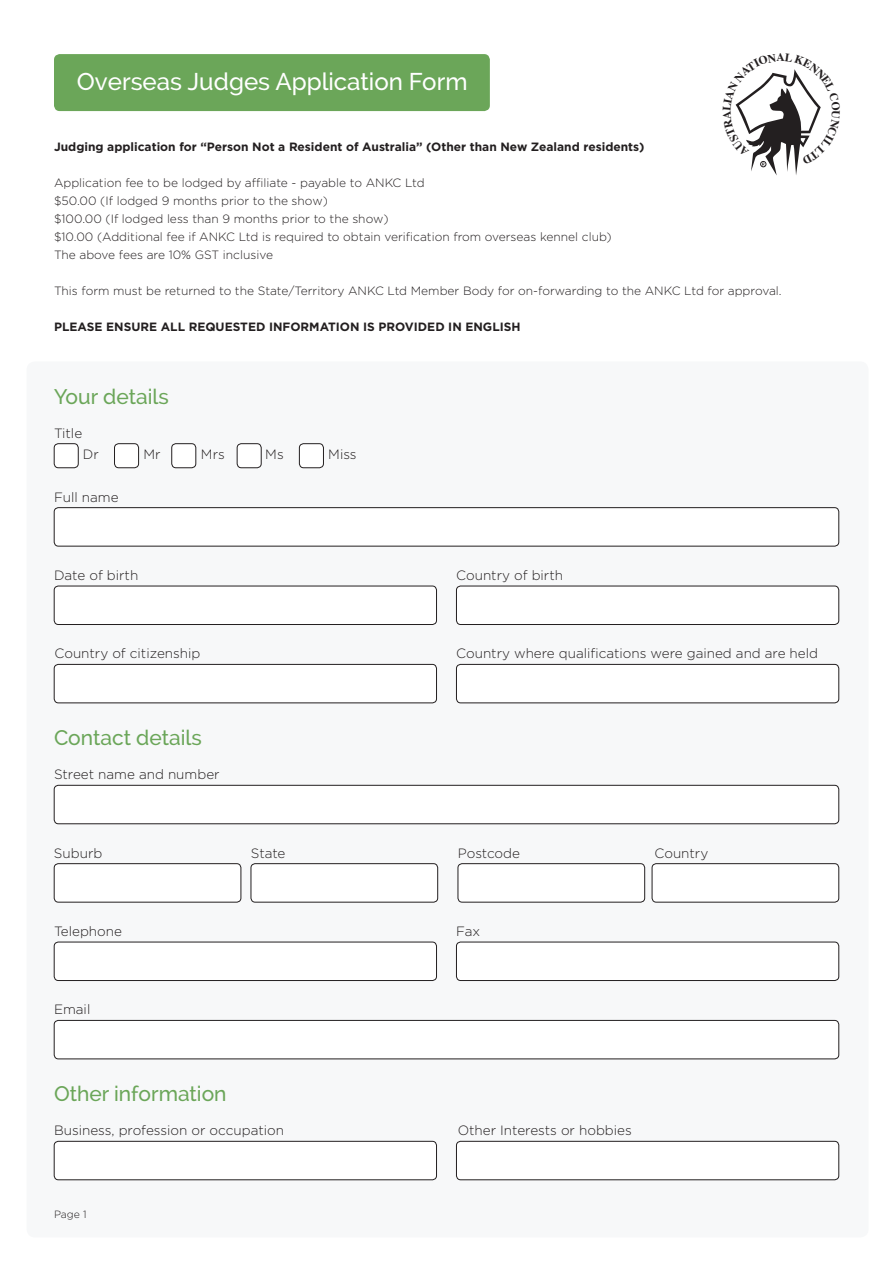
<style>
.page{position:relative;width:893px;height:1263px;background:#fff}
.page>*{position:absolute;margin:0;border:0;box-sizing:border-box;transform-origin:0 0}
.t1{font:500 24.15px "Raleway";color:#fff}
.t2{font:500 21px "Raleway";color:#6ba659}
.t3{font:300 13.5px "Gotham HTF";color:#231f20}
.t4{font:300 12px/18px "Gotham HTF";color:#231f20}
.t5{font:700 12px "Gotham HTF";color:#231f20}
.t6{font:300 10.5px "Gotham HTF";color:#231f20}
</style>
<div class="page">
<div style="left:27px;top:361px;width:841px;height:876px;background:#f7f8f9;border-radius:9px"></div>
<div style="left:54px;top:54px;width:436px;height:57px;background:#6ba659;border-radius:6px"></div>
<div style="left:54px;top:508px;width:785px;height:38px;background:#fff;border-radius:4px"></div>
<div style="left:54px;top:507px;width:785px;height:39px;border:1px solid #231f20;border-radius:4px"></div>
<div style="left:54px;top:785px;width:785px;height:39px;background:#fff;border-radius:4px"></div>
<div style="left:54px;top:785px;width:785px;height:39px;border:1px solid #231f20;border-radius:4px"></div>
<div style="left:54px;top:586px;width:382px;height:38px;background:#fff;border-radius:4px"></div>
<div style="left:54px;top:586px;width:383px;height:39px;border:1px solid #231f20;border-radius:4px"></div>
<div style="left:54px;top:1141px;width:382px;height:39px;background:#fff;border-radius:4px"></div>
<div style="left:54px;top:1141px;width:383px;height:39px;border:1px solid #231f20;border-radius:4px"></div>
<div style="left:54px;top:664px;width:382px;height:39px;background:#fff;border-radius:4px"></div>
<div style="left:54px;top:664px;width:383px;height:39px;border:1px solid #231f20;border-radius:4px"></div>
<div style="left:54px;top:942px;width:382px;height:38px;background:#fff;border-radius:4px"></div>
<div style="left:54px;top:942px;width:383px;height:39px;border:1px solid #231f20;border-radius:4px"></div>
<div style="left:54px;top:1020px;width:785px;height:39px;background:#fff;border-radius:4px"></div>
<div style="left:54px;top:1020px;width:785px;height:39px;border:1px solid #231f20;border-radius:4px"></div>
<div style="left:54px;top:864px;width:187px;height:38px;background:#fff;border-radius:4px"></div>
<div style="left:54px;top:863px;width:187px;height:39px;border:1px solid #231f20;border-radius:4px"></div>
<div style="left:458px;top:864px;width:187px;height:38px;background:#fff;border-radius:4px"></div>
<div style="left:458px;top:863px;width:187px;height:39px;border:1px solid #231f20;border-radius:4px"></div>
<div style="left:251px;top:864px;width:187px;height:38px;background:#fff;border-radius:4px"></div>
<div style="left:251px;top:863px;width:187px;height:39px;border:1px solid #231f20;border-radius:4px"></div>
<div style="left:652px;top:864px;width:187px;height:38px;background:#fff;border-radius:4px"></div>
<div style="left:652px;top:863px;width:187px;height:39px;border:1px solid #231f20;border-radius:4px"></div>
<div style="left:456px;top:586px;width:383px;height:38px;background:#fff;border-radius:4px"></div>
<div style="left:456px;top:586px;width:383px;height:39px;border:1px solid #231f20;border-radius:4px"></div>
<div style="left:456px;top:1141px;width:383px;height:39px;background:#fff;border-radius:4px"></div>
<div style="left:456px;top:1141px;width:383px;height:39px;border:1px solid #231f20;border-radius:4px"></div>
<div style="left:456px;top:664px;width:383px;height:39px;background:#fff;border-radius:4px"></div>
<div style="left:456px;top:664px;width:383px;height:39px;border:1px solid #231f20;border-radius:4px"></div>
<div style="left:456px;top:942px;width:383px;height:38px;background:#fff;border-radius:4px"></div>
<div style="left:456px;top:942px;width:383px;height:39px;border:1px solid #231f20;border-radius:4px"></div>
<div style="left:54px;top:444px;width:24px;height:24px;background:#fff;border-radius:4px"></div>
<div style="left:54px;top:443px;width:24px;height:25px;border:1px solid #231f20;border-radius:4px"></div>
<div style="left:115px;top:444px;width:24px;height:24px;background:#fff;border-radius:4px"></div>
<div style="left:114px;top:443px;width:25px;height:25px;border:1px solid #231f20;border-radius:4px"></div>
<div style="left:172px;top:444px;width:24px;height:24px;background:#fff;border-radius:4px"></div>
<div style="left:172px;top:443px;width:24px;height:25px;border:1px solid #231f20;border-radius:4px"></div>
<div style="left:237px;top:444px;width:24px;height:24px;background:#fff;border-radius:4px"></div>
<div style="left:237px;top:443px;width:24px;height:25px;border:1px solid #231f20;border-radius:4px"></div>
<div style="left:299px;top:444px;width:24px;height:24px;background:#fff;border-radius:4px"></div>
<div style="left:299px;top:443px;width:25px;height:25px;border:1px solid #231f20;border-radius:4px"></div>
<svg style="left:735px;top:69px;width:86px;height:106px"></svg>
<h1 class="t1" style="left:77px;top:68px;width:392px">Overseas Judges Application Form</h1>
<p class="t5" style="left:54px;top:139px;width:592px">Judging application for “Person Not a Resident of Australia” (Other than New Zealand residents)</p>
<p class="t4" style="left:54px;top:173px;width:559px">Application fee to be lodged by affiliate - payable to ANKC Ltd<br>$50.00 (If lodged 9 months prior to the show)<br>$100.00 (If lodged less than 9 months prior to the show)<br>$10.00 (Additional fee if ANKC Ltd is required to obtain verification from overseas kennel club)<br>The above fees are 10% GST inclusive</p>
<p class="t4" style="left:54px;top:281px;width:729px">This form must be returned to the State/Territory ANKC Ltd Member Body for on-forwarding to the ANKC Ltd for approval.</p>
<p class="t5" style="left:54px;top:319px;width:468px">PLEASE ENSURE ALL REQUESTED INFORMATION IS PROVIDED IN ENGLISH</p>
<h2 class="t2" style="left:54px;top:384px;width:116px">Your details</h2>
<p class="t3" style="left:54px;top:426px;width:30px">Title</p>
<p class="t3" style="left:83px;top:447px;width:17px">Dr</p>
<p class="t3" style="left:143px;top:447px;width:19px">Mr</p>
<p class="t3" style="left:201px;top:447px;width:25px">Mrs</p>
<p class="t3" style="left:265px;top:447px;width:20px">Ms</p>
<p class="t3" style="left:328px;top:447px;width:30px">Miss</p>
<p class="t3" style="left:54px;top:490px;width:66px">Full name</p>
<p class="t3" style="left:54px;top:568px;width:86px">Date of birth</p>
<p class="t3" style="left:55px;top:646px;width:147px">Country of citizenship</p>
<h2 class="t2" style="left:54px;top:726px;width:149px">Contact details</h2>
<p class="t3" style="left:54px;top:767px;width:167px">Street name and number</p>
<p class="t3" style="left:456px;top:568px;width:108px">Country of birth</p>
<p class="t3" style="left:456px;top:646px;width:363px">Country where qualifications were gained and are held</p>
<p class="t3" style="left:54px;top:845px;width:50px">Suburb</p>
<p class="t3" style="left:251px;top:845px;width:36px">State</p>
<p class="t3" style="left:458px;top:845px;width:64px">Postcode</p>
<p class="t3" style="left:654px;top:845px;width:55px">Country</p>
<p class="t3" style="left:54px;top:924px;width:70px">Telephone</p>
<p class="t3" style="left:54px;top:1002px;width:38px">Email</p>
<h2 class="t2" style="left:54px;top:1082px;width:174px">Other information</h2>
<p class="t3" style="left:54px;top:1123px;width:232px">Business, profession or occupation</p>
<p class="t6" style="left:54px;top:1208px;width:34px">Page 1</p>
<p class="t3" style="left:456px;top:924px;width:25px">Fax</p>
<p class="t3" style="left:458px;top:1123px;width:175px">Other Interests or hobbies</p>
</div>
